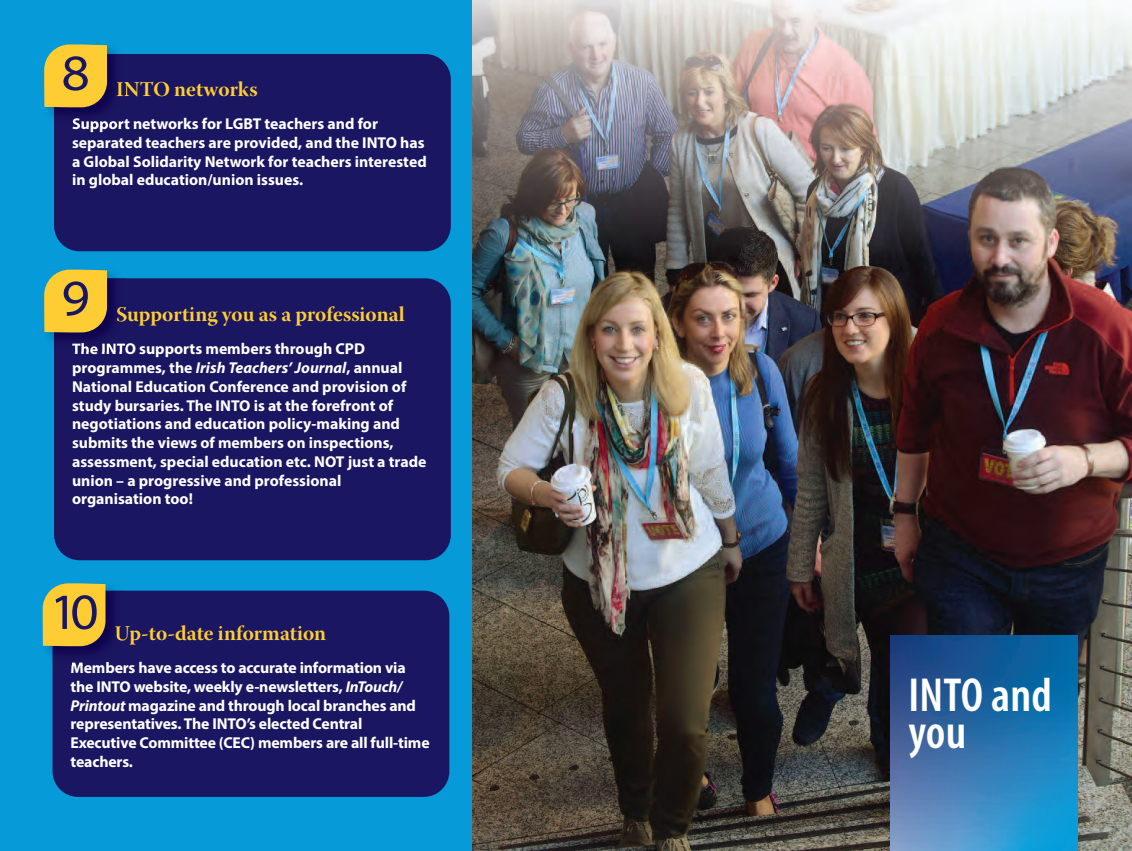
<style>
.page{position:relative;width:1132px;height:851px;background:#fff}
.page>*{position:absolute;margin:0;border:0;box-sizing:border-box;transform-origin:0 0}
.t1{font:semi-expanded 51px "Myriad Pro";color:#1b1661}
.t2{font:600 condensed 48px/37.5px "Myriad Pro";letter-spacing:.005em;color:#fff}
.t3{font:21px "Warnock Pro Bold Subh";color:#fecd33}
.t4{font:700 15.75px/18.8px "Myriad Pro";color:#fff}
.s1{font-style:italic}
</style>
<div class="page">
<div style="left:0;top:0;width:569px;height:850px;background:#069ad9"></div>
<div style="left:54px;top:54px;width:396px;height:197px;background:#1b1661;border-radius:26px"></div>
<div style="left:54px;top:278px;width:396px;height:282px;background:#1b1661;border-radius:26px"></div>
<div style="left:52px;top:590px;width:397px;height:206px;background:#1b1661;border-radius:26px"></div>
<img style="left:472px;top:260px;width:659px;height:590px">
<img style="left:47px;top:46px;width:70px;height:70px">
<img style="left:54px;top:54px;width:72px;height:68px">
<img style="left:117px;top:82px;width:9px;height:14px">
<img style="left:73px;top:118px;width:53px;height:8px">
<svg style="left:44px;top:44px;width:63px;height:63px;background:#e9c33c"></svg>
<img style="left:45px;top:272px;width:71px;height:70px">
<img style="left:54px;top:278px;width:72px;height:64px">
<img style="left:117px;top:307px;width:9px;height:16px">
<img style="left:72px;top:343px;width:54px;height:8px">
<svg style="left:44px;top:269px;width:63px;height:63px;background:#e9c33c"></svg>
<img style="left:42px;top:584px;width:71px;height:71px">
<img style="left:52px;top:590px;width:73px;height:75px">
<img style="left:115px;top:625px;width:10px;height:16px">
<img style="left:71px;top:662px;width:54px;height:3px">
<svg style="left:43px;top:583px;width:62px;height:63px;background:#ebc43a"></svg>
<img style="left:889px;top:635px;width:188px;height:174px">
<img style="left:889px;top:809px;width:188px;height:41px">
<img style="left:472px;top:0;width:659px;height:260px">
<h1 class="t1" style="left:61px;top:53px;width:30px">8</h1>
<h3 class="t3" style="left:116px;top:81px;width:143px">INTO networks</h3>
<p class="t4" style="left:72px;top:116px;width:356px">Support networks for LGBT teachers and for separated teachers are provided, and the INTO has a Global Solidarity Network for teachers interested in global education/union issues.</p>
<h1 class="t1" style="left:61px;top:278px;width:30px">9</h1>
<h3 class="t3" style="left:116px;top:306px;width:290px">Supporting you as a professional</h3>
<p class="t4" style="left:72px;top:341px;width:356px">The INTO supports members through CPD programmes, the <span class="s1">Irish Teachers’ Journal</span>, annual National Education Conference and provision of study bursaries. The INTO is at the forefront of negotiations and education policy-making and submits the views of members on inspections, assessment, special education etc. NOT just a trade union – a progressive and professional organisation too!</p>
<h1 class="t1" style="left:50px;top:592px;width:51px">10</h1>
<h3 class="t3" style="left:114px;top:625px;width:213px">Up-to-date information</h3>
<p class="t4" style="left:70px;top:659px;width:360px">Members have access to accurate information via the INTO website, weekly e-newsletters, <span class="s1">InTouch/ Printout</span> magazine and through local branches and representatives. The INTO’s elected Central Executive Committee (CEC) members are all full-time teachers.</p>
<h2 class="t2" style="left:908px;top:679px;width:145px">INTO and you</h2>
</div>
